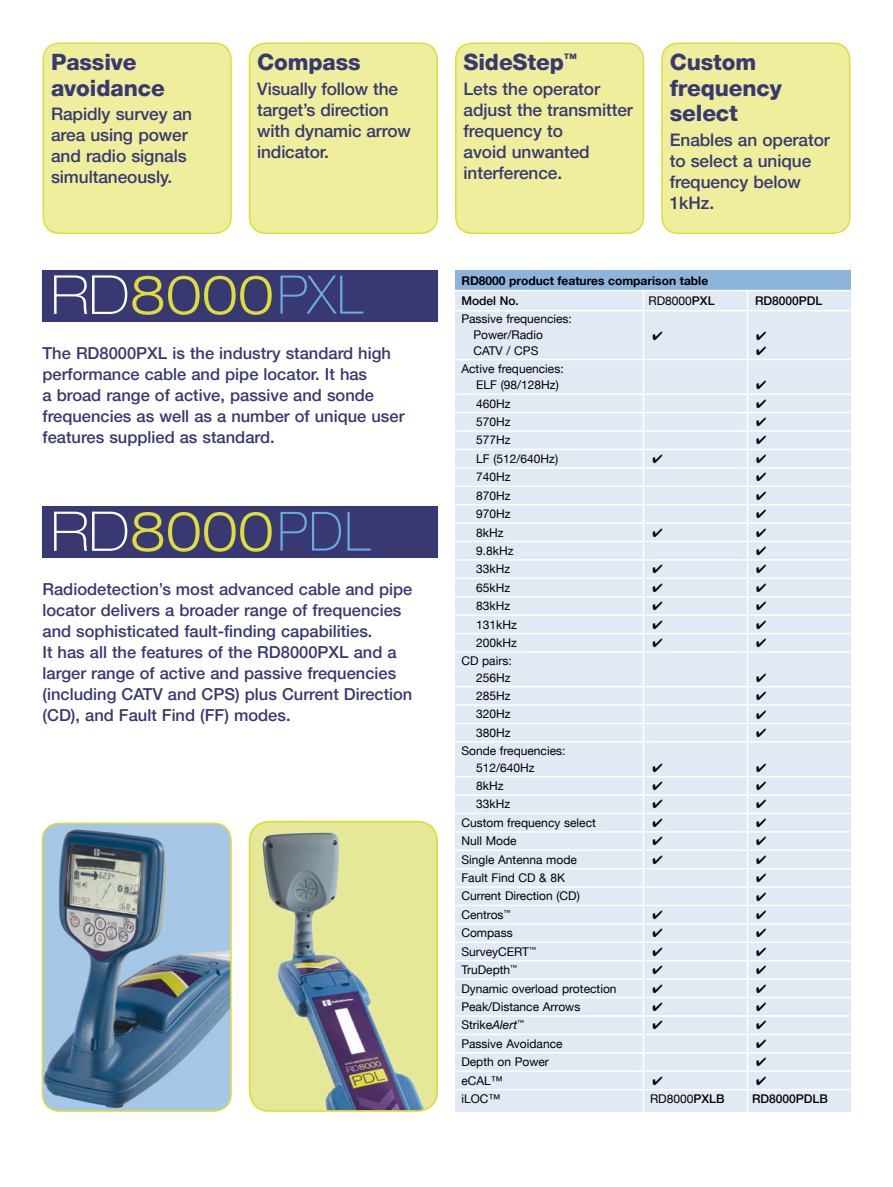
<style>
.page{position:relative;width:893px;height:1187px;background:#fff}
.page>*{position:absolute;margin:0;border:0;box-sizing:border-box;transform-origin:0 0}
.t1{font:800 22.5px/25.5px "Helvetica Neue LT";letter-spacing:-.005em;color:#383973}
.t2{font:500 17.25px/21px "Helvetica Neue LT";letter-spacing:-.005em;color:#383973}
.t3{font:500 16.5px/21px "Helvetica Neue LT";color:#383973}
.t4{font:12px/16.2px "Helvetica Neue LT";color:#000}
.t5{font:700 12px "Helvetica Neue LT";color:#000}
.t6{font:500 12px "Helvetica Neue LT";color:#000}
.s1{font-weight:500}
.s2{font-style:italic}
</style>
<div class="page">
<div style="left:43px;top:43px;width:188px;height:190px;background:#efee9c;border-radius:16px"></div>
<div style="left:43px;top:43px;width:189px;height:191px;border:2px solid #dedd3a;border-radius:16px"></div>
<div style="left:456px;top:43px;width:187px;height:190px;background:#efee9c;border-radius:16px"></div>
<div style="left:455px;top:43px;width:189px;height:191px;border:2px solid #dedd3a;border-radius:16px"></div>
<div style="left:455px;top:288px;width:395px;height:823px;background:#e1e9f5"></div>
<div style="left:455px;top:270px;width:395px;height:20px;background:#8db4dc"></div>
<hr style="left:455px;top:290px;width:395px;height:1px;background:#fff">
<hr style="left:455px;top:310px;width:395px;height:1px;background:#fff">
<hr style="left:455px;top:359px;width:395px;height:1px;background:#fff">
<hr style="left:455px;top:393px;width:395px;height:2px;background:#fff">
<hr style="left:455px;top:412px;width:395px;height:1px;background:#fff">
<hr style="left:455px;top:430px;width:395px;height:2px;background:#fff">
<hr style="left:455px;top:448px;width:395px;height:2px;background:#fff">
<hr style="left:455px;top:467px;width:395px;height:1px;background:#fff">
<hr style="left:455px;top:485px;width:395px;height:2px;background:#fff">
<hr style="left:455px;top:504px;width:395px;height:1px;background:#fff">
<hr style="left:455px;top:522px;width:395px;height:2px;background:#fff">
<hr style="left:455px;top:540px;width:395px;height:2px;background:#fff">
<hr style="left:455px;top:559px;width:395px;height:1px;background:#fff">
<hr style="left:455px;top:577px;width:395px;height:2px;background:#fff">
<hr style="left:455px;top:596px;width:395px;height:1px;background:#fff">
<hr style="left:455px;top:614px;width:395px;height:2px;background:#fff">
<hr style="left:455px;top:632px;width:395px;height:2px;background:#fff">
<hr style="left:455px;top:651px;width:395px;height:1px;background:#fff">
<hr style="left:455px;top:686px;width:395px;height:1px;background:#fff">
<hr style="left:455px;top:704px;width:395px;height:1px;background:#fff">
<hr style="left:455px;top:722px;width:395px;height:2px;background:#fff">
<hr style="left:455px;top:741px;width:395px;height:1px;background:#fff">
<hr style="left:455px;top:775px;width:395px;height:2px;background:#fff">
<hr style="left:455px;top:794px;width:395px;height:1px;background:#fff">
<hr style="left:455px;top:812px;width:395px;height:2px;background:#fff">
<hr style="left:455px;top:831px;width:395px;height:1px;background:#fff">
<hr style="left:455px;top:849px;width:395px;height:2px;background:#fff">
<hr style="left:455px;top:867px;width:395px;height:2px;background:#fff">
<hr style="left:455px;top:886px;width:395px;height:1px;background:#fff">
<hr style="left:455px;top:904px;width:395px;height:2px;background:#fff">
<hr style="left:455px;top:923px;width:395px;height:1px;background:#fff">
<hr style="left:455px;top:941px;width:395px;height:2px;background:#fff">
<hr style="left:455px;top:959px;width:395px;height:2px;background:#fff">
<hr style="left:455px;top:978px;width:395px;height:1px;background:#fff">
<hr style="left:455px;top:996px;width:395px;height:2px;background:#fff">
<hr style="left:455px;top:1015px;width:395px;height:1px;background:#fff">
<hr style="left:455px;top:1033px;width:395px;height:2px;background:#fff">
<hr style="left:455px;top:1051px;width:395px;height:2px;background:#fff">
<hr style="left:455px;top:1070px;width:395px;height:1px;background:#fff">
<hr style="left:455px;top:1088px;width:395px;height:2px;background:#fff">
<hr style="left:643px;top:290px;width:1px;height:856px;background:#fff">
<hr style="left:747px;top:290px;width:1px;height:859px;background:#fff">
<img style="left:250px;top:821px;width:187px;height:289px;border-radius:19px">
<div style="left:249px;top:820px;width:189px;height:291px;border:2px solid #dedd3a;border-radius:19px"></div>
<div style="left:43px;top:270px;width:395px;height:51px;background:#383973"></div>
<svg style="left:54px;top:275px;width:218px;height:40px"></svg>
<svg style="left:280px;top:275px;width:83px;height:38px"></svg>
<div style="left:43px;top:506px;width:395px;height:51px;background:#383973"></div>
<svg style="left:54px;top:511px;width:218px;height:40px"></svg>
<svg style="left:280px;top:512px;width:61px;height:38px"></svg>
<svg style="left:347px;top:512px;width:24px;height:38px"></svg>
<div style="left:249px;top:43px;width:188px;height:190px;background:#efee9c;border-radius:16px"></div>
<div style="left:249px;top:43px;width:189px;height:191px;border:2px solid #dedd3a;border-radius:16px"></div>
<div style="left:662px;top:43px;width:188px;height:190px;background:#efee9c;border-radius:16px"></div>
<div style="left:661px;top:43px;width:189px;height:191px;border:2px solid #dedd3a;border-radius:16px"></div>
<img style="left:42px;top:823px;width:189px;height:287px;border-radius:17px">
<div style="left:42px;top:822px;width:190px;height:289px;border:2px solid #dedd3a;border-radius:17px"></div>
<h1 class="t1" style="left:51px;top:50px;width:115px">Passive avoidance</h1>
<p class="t2" style="left:51px;top:103px;width:143px">Rapidly survey an area using power and radio signals simultaneously.</p>
<h1 class="t1" style="left:257px;top:49px;width:105px">Compass</h1>
<p class="t2" style="left:257px;top:78px;width:155px">Visually follow the target’s direction with dynamic arrow indicator.</p>
<p class="t3" style="left:43px;top:342px;width:363px">The RD8000PXL is the industry standard high performance cable and pipe locator. It has<br>a broad range of active, passive and sonde frequencies as well as a number of unique user features supplied as standard.</p>
<p class="t3" style="left:43px;top:578px;width:371px">Radiodetection’s most advanced cable and pipe locator delivers a broader range of frequencies and sophisticated fault-finding capabilities.<br>It has all the features of the RD8000PXL and a larger range of active and passive frequencies (including CATV and CPS) plus Current Direction (CD), and Fault Find (FF) modes.</p>
<h1 class="t1" style="left:463px;top:50px;width:115px">SideStep<sup>™</sup></h1>
<p class="t2" style="left:463px;top:78px;width:171px">Lets the operator adjust the transmitter frequency to<br>avoid unwanted interference.</p>
<h1 class="t1" style="left:670px;top:50px;width:114px">Custom frequency select</h1>
<p class="t2" style="left:670px;top:129px;width:162px">Enables an operator to select a unique frequency below<br>1kHz.</p>
<p class="t5" style="left:461px;top:273px;width:248px">RD8000 product features comparison table</p>
<p class="t6" style="left:461px;top:293px;width:59px">Model No.</p>
<p class="t4" style="left:648px;top:292px;width:68px">RD8000<span class="s1">PXL</span></p>
<p class="t6" style="left:755px;top:293px;width:69px">RD8000PDL</p>
<p class="t4" style="left:473px;top:310px;width:100px;text-indent:-12px">Passive frequencies:<br>Power/Radio</p>
<p class="t4" style="left:473px;top:342px;width:67px">CATV / CPS</p>
<p class="t4" style="left:476px;top:360px;width:89px;text-indent:-15px">Active frequencies:<br>ELF (98/128Hz)</p>
<p class="t4" style="left:476px;top:395px;width:36px">460Hz</p>
<p class="t4" style="left:476px;top:413px;width:36px">570Hz</p>
<p class="t4" style="left:476px;top:432px;width:36px">577Hz</p>
<p class="t4" style="left:476px;top:450px;width:83px">LF (512/640Hz)</p>
<p class="t4" style="left:476px;top:468px;width:36px">740Hz</p>
<p class="t4" style="left:476px;top:487px;width:36px">870Hz</p>
<p class="t4" style="left:476px;top:505px;width:36px">970Hz</p>
<p class="t4" style="left:476px;top:524px;width:29px">8kHz</p>
<p class="t4" style="left:476px;top:542px;width:39px">9.8kHz</p>
<p class="t4" style="left:476px;top:560px;width:35px">33kHz</p>
<p class="t4" style="left:476px;top:579px;width:35px">65kHz</p>
<p class="t4" style="left:476px;top:597px;width:35px">83kHz</p>
<p class="t4" style="left:476px;top:616px;width:42px">131kHz</p>
<p class="t4" style="left:476px;top:634px;width:42px">200kHz</p>
<p class="t4" style="left:461px;top:652px;width:52px;text-align:right">CD pairs:<br>256Hz</p>
<p class="t4" style="left:476px;top:687px;width:36px">285Hz</p>
<p class="t4" style="left:476px;top:706px;width:36px">320Hz</p>
<p class="t4" style="left:476px;top:724px;width:36px">380Hz</p>
<p class="t4" style="left:476px;top:742px;width:91px;text-indent:-15px">Sonde frequencies:<br>512/640Hz</p>
<p class="t4" style="left:476px;top:777px;width:29px">8kHz</p>
<p class="t4" style="left:476px;top:795px;width:35px">33kHz</p>
<p class="t4" style="left:461px;top:814px;width:136px">Custom frequency select</p>
<p class="t4" style="left:461px;top:832px;width:57px">Null Mode</p>
<p class="t4" style="left:461px;top:851px;width:117px">Single Antenna mode</p>
<p class="t4" style="left:461px;top:869px;width:105px">Fault Find CD &amp; 8K</p>
<p class="t4" style="left:461px;top:887px;width:120px">Current Direction (CD)</p>
<p class="t4" style="left:461px;top:906px;width:51px">Centros<sup>™</sup></p>
<p class="t4" style="left:461px;top:924px;width:53px">Compass</p>
<p class="t4" style="left:461px;top:943px;width:76px">SurveyCERT<sup>™</sup></p>
<p class="t4" style="left:461px;top:961px;width:57px">TruDepth<sup>™</sup></p>
<p class="t4" style="left:461px;top:979px;width:157px">Dynamic overload protection</p>
<p class="t4" style="left:461px;top:998px;width:120px">Peak/Distance Arrows</p>
<p class="t4" style="left:461px;top:1016px;width:64px">Strike<span class="s2">Alert</span><sup>™</sup></p>
<p class="t4" style="left:461px;top:1035px;width:103px">Passive Avoidance</p>
<p class="t4" style="left:461px;top:1053px;width:89px">Depth on Power</p>
<p class="t4" style="left:461px;top:1071px;width:43px">eCAL™</p>
<p class="t4" style="left:461px;top:1090px;width:40px">iLOC™</p>
<p class="t4" style="left:650px;top:1090px;width:76px">RD8000<span class="s1">PXLB</span></p>
<p class="t6" style="left:752px;top:1091px;width:77px">RD8000PDLB</p>
</div>
